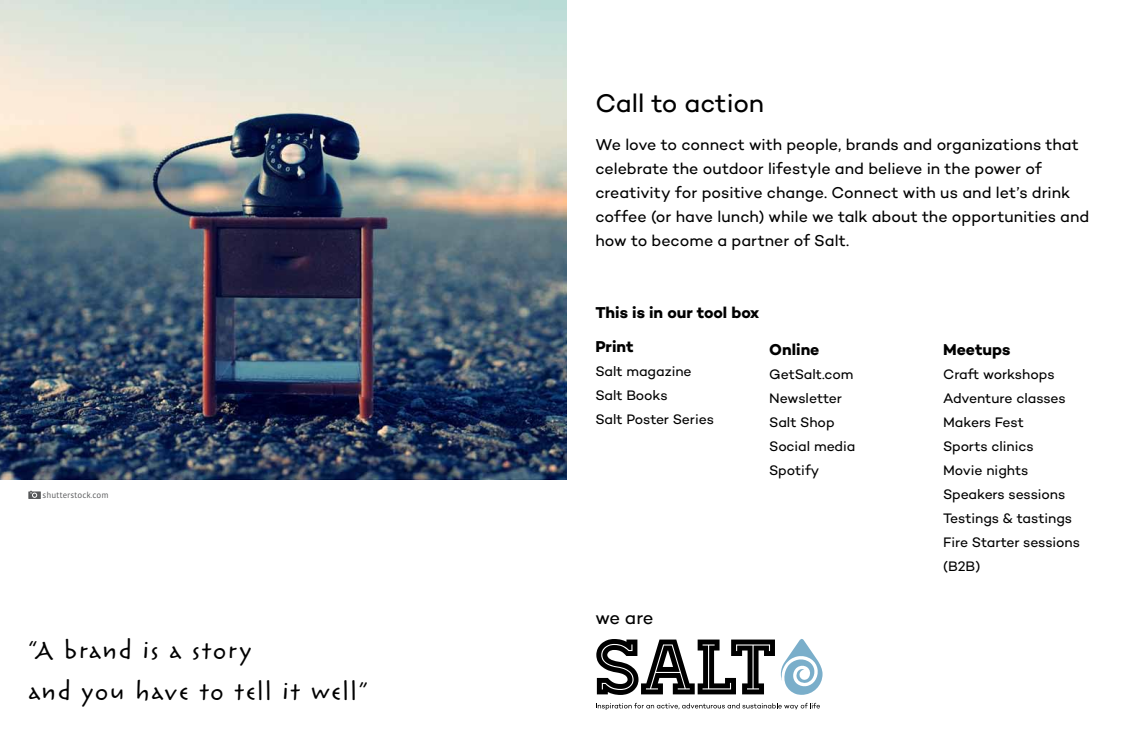
<style>
.page{position:relative;width:1134px;height:752px;background:#fff}
.page>*{position:absolute;margin:0;border:0;box-sizing:border-box;transform-origin:0 0}
.t1{font:31px/41px "Reliq MM Os F 410 450";letter-spacing:.07em;color:#000}
.t2{font:26px "Campton";letter-spacing:-.005em;color:#000}
.t3{font:18.5px "Campton";color:#000}
.t4{font:16px/24px "Campton";color:#000}
.t5{font:700 16px "Campton";color:#000}
.t6{font:14px/24px "Campton";letter-spacing:-.005em;color:#000}
.t7{font:8.5px "Vista Sans";color:#58595b}
</style>
<div class="page">
<img style="left:0;top:0;width:567px;height:479px">
<svg style="left:28px;top:490px;width:13px;height:8px"></svg>
<svg style="left:781px;top:639px;width:41px;height:55px"></svg>
<svg style="left:596px;top:639px;width:179px;height:55px"></svg>
<svg style="left:596px;top:702px;width:224px;height:7px"></svg>
<p class="t7" style="left:43px;top:490px;width:68px">shutterstock.com</p>
<h1 class="t1" style="left:28px;top:630px;width:340px">“A brand is a story<br>and you have to tell it well”</h1>
<h2 class="t2" style="left:595px;top:86px;width:170px">Call to action</h2>
<p class="t4" style="left:595px;top:132px;width:496px">We love to connect with people, brands and organizations that celebrate the outdoor lifestyle and believe in the power of creativity for positive change. Connect with us and let’s drink coffee (or have lunch) while we talk about the opportunities and how to become a partner of Salt.</p>
<p class="t5" style="left:595px;top:302px;width:166px">This is in our tool box</p>
<p class="t5" style="left:595px;top:336px;width:40px">Print</p>
<p class="t6" style="left:595px;top:358px;width:120px">Salt magazine<br>Salt Books<br>Salt Poster Series</p>
<p class="t5" style="left:769px;top:339px;width:52px">Online</p>
<p class="t6" style="left:769px;top:362px;width:88px">GetSalt.com<br>Newsletter<br>Salt Shop<br>Social media<br>Spotify</p>
<p class="t3" style="left:595px;top:605px;width:60px">we are</p>
<p class="t5" style="left:943px;top:339px;width:69px">Meetups</p>
<p class="t6" style="left:943px;top:362px;width:138px">Craft workshops<br>Adventure classes<br>Makers Fest<br>Sports clinics<br>Movie nights<br>Speakers sessions<br>Testings &amp; tastings<br>Fire Starter sessions (B2B)</p>
</div>
